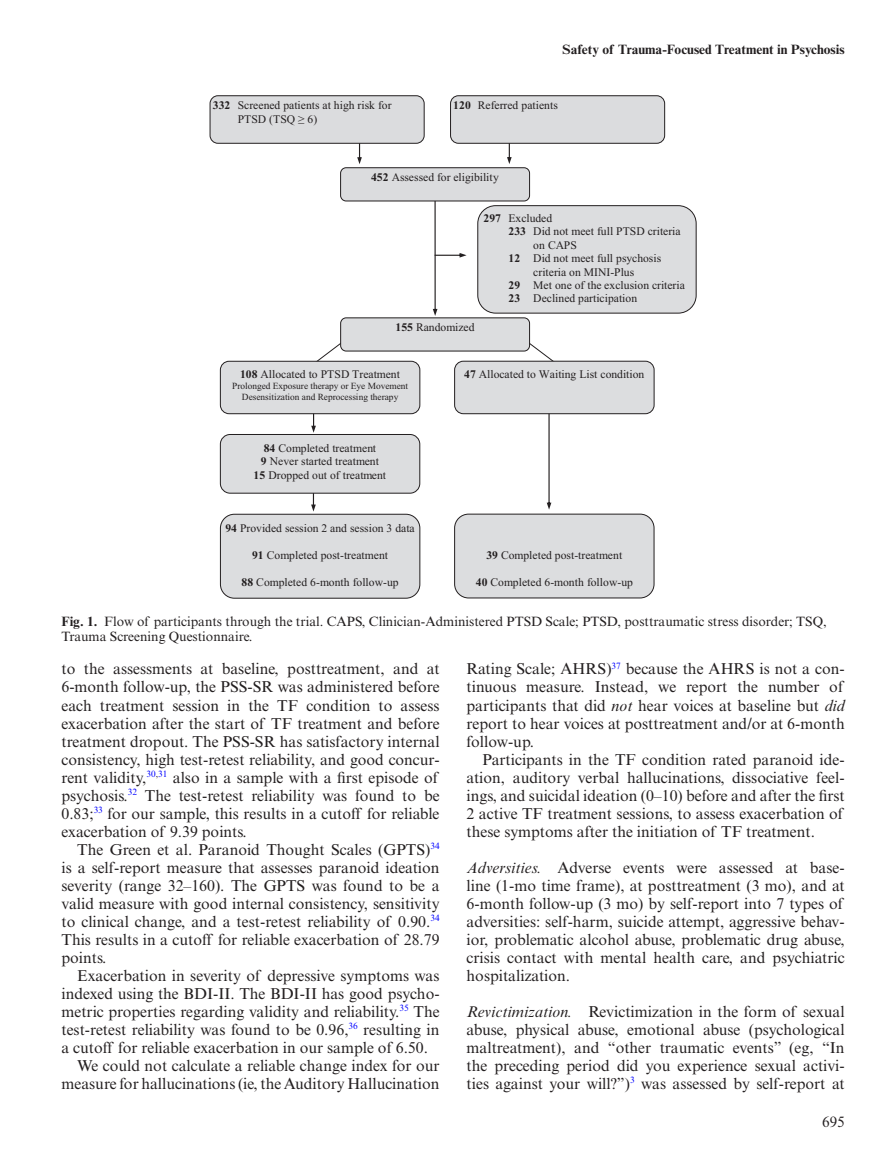
<style>
.page{position:relative;width:891px;height:1175px;background:#fff}
.page>*{position:absolute;margin:0;border:0;box-sizing:border-box;transform-origin:0 0}
.t1{font:15.75px/18px "Times New Roman MT Std";color:#231f20;text-align:justify}
.t2{font:15px "Times New Roman MT Std";color:#231f20}
.t3{font:13.5px/15px "Times New Roman MT Std";color:#231f20}
.t4{font:700 13.5px "Times New Roman MT Std";color:#231f20}
.t5{font:11.55px/13.6px "Times New Roman";color:#231f20}
.t6{font:9.45px/10.9px "Times New Roman";color:#231f20;text-align:center}
.s1{font-weight:700}
.s2{font-style:italic}
</style>
<div class="page">
<svg style="left:308px;top:326px;width:254px;height:41px"></svg>
<svg style="left:357px;top:144px;width:5px;height:20px"></svg>
<svg style="left:507px;top:144px;width:5px;height:20px"></svg>
<div style="left:210px;top:96px;width:214px;height:47px;background:#dbdcde;border-radius:8px"></div>
<div style="left:210px;top:95px;width:215px;height:49px;border:1px solid #231f20;border-radius:8px"></div>
<div style="left:450px;top:96px;width:215px;height:47px;background:#dbdcde;border-radius:8px"></div>
<div style="left:450px;top:95px;width:215px;height:49px;border:1px solid #231f20;border-radius:8px"></div>
<div style="left:341px;top:168px;width:188px;height:33px;background:#dbdcde;border-radius:6px"></div>
<div style="left:340px;top:167px;width:190px;height:34px;border:1px solid #231f20;border-radius:6px"></div>
<div style="left:478px;top:206px;width:218px;height:107px;background:#dcdddf;border-radius:18px"></div>
<div style="left:477px;top:205px;width:219px;height:108px;border:1px solid #231f20;border-radius:18px"></div>
<div style="left:341px;top:318px;width:188px;height:33px;background:#dcdddf;border-radius:6px"></div>
<div style="left:340px;top:317px;width:190px;height:34px;border:1px solid #231f20;border-radius:6px"></div>
<svg style="left:433px;top:199px;width:33px;height:117px"></svg>
<svg style="left:311px;top:493px;width:5px;height:18px"></svg>
<svg style="left:311px;top:414px;width:5px;height:19px"></svg>
<svg style="left:547px;top:414px;width:4px;height:95px"></svg>
<div style="left:220px;top:361px;width:200px;height:53px;background:#dcdddf;border-radius:9px"></div>
<div style="left:220px;top:361px;width:200px;height:53px;border:1px solid #231f20;border-radius:9px"></div>
<div style="left:220px;top:434px;width:200px;height:59px;background:#dcdddf;border-radius:10px"></div>
<div style="left:220px;top:434px;width:200px;height:59px;border:1px solid #231f20;border-radius:10px"></div>
<div style="left:455px;top:361px;width:199px;height:53px;background:#dcdddf;border-radius:9px"></div>
<div style="left:454px;top:361px;width:200px;height:53px;border:1px solid #231f20;border-radius:9px"></div>
<div style="left:455px;top:514px;width:199px;height:84px;background:#dcdddf;border-radius:14px"></div>
<div style="left:454px;top:513px;width:200px;height:85px;border:1px solid #231f20;border-radius:14px"></div>
<div style="left:220px;top:514px;width:200px;height:84px;background:#dcdddf;border-radius:14px"></div>
<div style="left:220px;top:514px;width:200px;height:84px;border:1px solid #231f20;border-radius:14px"></div>
<p class="t4" style="left:562px;top:41px;width:284px">Safety of Trauma-Focused Treatment in Psychosis</p>
<p class="t5" style="left:238px;top:98px;width:155px;text-indent:-25px"><span class="s1">332</span> Screened patients at high risk for<br>PTSD (TSQ ≥ 6)</p>
<p class="t5" style="left:453px;top:98px;width:106px"><span class="s1">120</span> Referred patients</p>
<p class="t5" style="left:371px;top:170px;width:129px"><span class="s1">452</span> Assessed for eligibility</p>
<p class="t5" style="left:483px;top:211px;width:70px"><span class="s1">297</span> Excluded</p>
<p class="t5" style="left:508px;top:224px;width:174px"><span class="s1">233</span> Did not meet full PTSD criteria</p>
<p class="t5" style="left:533px;top:238px;width:45px">on CAPS</p>
<p class="t5" style="left:508px;top:251px;width:154px"><span class="s1">12</span> Did not meet full psychosis</p>
<p class="t5" style="left:533px;top:265px;width:102px">criteria on MINI-Plus</p>
<p class="t5" style="left:508px;top:278px;width:178px"><span class="s1">29</span> Met one of the exclusion criteria</p>
<p class="t5" style="left:508px;top:291px;width:130px"><span class="s1">23</span> Declined participation</p>
<p class="t5" style="left:395px;top:320px;width:81px"><span class="s1">155</span> Randomized</p>
<p class="t5" style="left:240px;top:367px;width:161px"><span class="s1">108</span> Allocated to PTSD Treatment</p>
<p class="t6" style="left:232px;top:380px;width:177px">Prolonged Exposure therapy or Eye Movement<br>Desensitization and Reprocessing therapy</p>
<p class="t5" style="left:464px;top:367px;width:182px"><span class="s1">47</span> Allocated to Waiting List condition</p>
<p class="t5" style="left:254px;top:440px;width:134px;text-align:center"><span class="s1">84</span> Completed treatment<br><span class="s1">9</span> Never started treatment<br><span class="s1">15</span> Dropped out of treatment</p>
<p class="t5" style="left:225px;top:521px;width:191px"><span class="s1">94</span> Provided session 2 and session 3 data</p>
<p class="t5" style="left:252px;top:548px;width:137px"><span class="s1">91</span> Completed post-treatment</p>
<p class="t5" style="left:242px;top:575px;width:158px"><span class="s1">88</span> Completed 6-month follow-up</p>
<p class="t3" style="left:62px;top:613px;width:767px"><span class="s1">Fig. 1.</span> Flow of participants through the trial. CAPS, Clinician-Administered PTSD Scale; PTSD, posttraumatic stress disorder; TSQ,<br>Trauma Screening Questionnaire.</p>
<p class="t5" style="left:486px;top:548px;width:137px"><span class="s1">39</span> Completed post-treatment</p>
<p class="t5" style="left:476px;top:575px;width:159px"><span class="s1">40</span> Completed 6-month follow-up</p>
<p class="t1" style="left:61px;top:660px;width:380px">to the assessments at baseline, posttreatment, and at 6-month follow-up, the PSS-SR was administered before each treatment session in the TF condition to assess exacerbation after the start of TF treatment and before treatment dropout. The PSS-SR has satisfactory internal consistency, high test-retest reliability, and good concur&shy;rent validity,<sup>30</sup><sup>,</sup><sup>31</sup> also in a sample with a first episode of psychosis.<sup>32</sup> The test-retest reliability was found to be 0.83;<sup>33</sup> for our sample, this results in a cutoff for reliable exacerbation of 9.39 points.</p>
<p class="t1" style="left:62px;top:840px;width:380px;text-indent:16px">The Green et al. Paranoid Thought Scales (GPTS)<sup>34 </sup>is a self-report measure that assesses paranoid ideation severity (range 32–160). The GPTS was found to be a valid measure with good internal consistency, sensitivity to clinical change, and a test-retest reliability of 0.90.<sup>34<br></sup>This results in a cutoff for reliable exacerbation of 28.79 points.</p>
<p class="t1" style="left:77px;top:966px;width:364px">Exacerbation in severity of depressive symptoms was</p>
<p class="t1" style="left:62px;top:984px;width:380px">indexed using the BDI-II. The BDI-II has good psycho-</p>
<p class="t1" style="left:62px;top:1002px;width:379px">metric properties regarding validity and reliability.<sup>35</sup> The</p>
<p class="t1" style="left:61px;top:1020px;width:380px">test-retest reliability was found to be 0.96,<sup>36</sup> resulting in</p>
<p class="t1" style="left:61px;top:1038px;width:368px">a cutoff for reliable exacerbation in our sample of 6.50.</p>
<p class="t1" style="left:77px;top:1056px;width:364px">We could not calculate a reliable change index for our</p>
<p class="t1" style="left:61px;top:1074px;width:380px">measure for hallucinations (ie, the Auditory Hallucination</p>
<p class="t1" style="left:466px;top:660px;width:380px">Rating Scale; AHRS)<sup>37</sup> because the AHRS is not a con&shy;tinuous measure. Instead, we report the number of participants that did <span class="s2">not</span> hear voices at baseline but <span class="s2">did </span>report to hear voices at posttreatment and/or at 6-month follow-up.</p>
<p class="t1" style="left:466px;top:750px;width:380px;text-indent:16px">Participants in the TF condition rated paranoid ide&shy;ation, auditory verbal hallucinations, dissociative feel&shy;ings, and suicidal ideation (0–10) before and after the first 2 active TF treatment sessions, to assess exacerbation of these symptoms after the initiation of TF treatment.</p>
<p class="t1" style="left:466px;top:858px;width:380px"><span class="s2">Adversities.</span> Adverse events were assessed at base&shy;line (1-mo time frame), at posttreatment (3 mo), and at 6-month follow-up (3 mo) by self-report into 7 types of adversities: self-harm, suicide attempt, aggressive behav&shy;ior, problematic alcohol abuse, problematic drug abuse, crisis contact with mental health care, and psychiatric hospitalization.</p>
<p class="t1" style="left:466px;top:1002px;width:380px"><span class="s2">Revictimization.</span> Revictimization in the form of sexual abuse, physical abuse, emotional abuse (psychological maltreatment), and “other traumatic events” (eg, “In the preceding period did you experience sexual activi&shy;ties against your will?”)<sup>3</sup> was assessed by self-report at</p>
<p class="t2" style="left:822px;top:1113px;width:24px">695</p>
</div>
